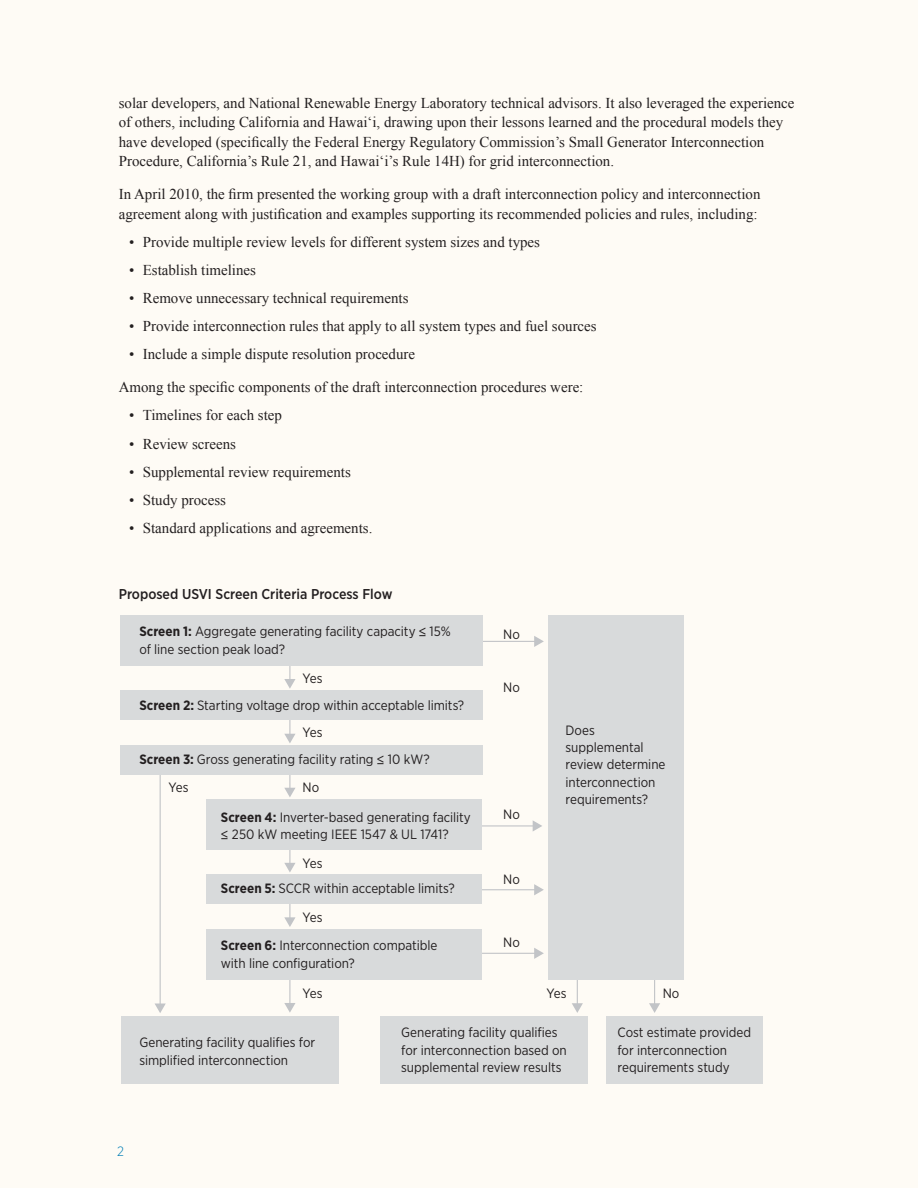
<style>
.page{position:relative;width:918px;height:1188px;background:#fefbf5}
.page>*{position:absolute;margin:0;border:0;box-sizing:border-box;transform-origin:0 0}
.body_text{font:15px/19.5px "Times New Roman";color:#231f20}
.body_text_-_before_b{font:15px/19.5px "Times New Roman";color:#231f20}
.t1{font:500 14.25px "Gotham Narrow";color:#231f20}
.t2{font:13.5px/17.2px "Gotham Narrow";letter-spacing:-.005em;color:#231f20}
.t3{font:300 13.5px "Gotham Narrow";color:#007db5}
.s1{font-weight:700}
.s2{font-family:"Helvetica Neue LT Std";font-weight:700}
</style>
<div class="page">
<hr style="left:338px;top:641px;width:198px;height:1px;background:#c2c4c7">
<svg style="left:534px;top:636px;width:10px;height:11px"></svg>
<hr style="left:337px;top:825px;width:197px;height:2px;background:#c2c4c7">
<svg style="left:533px;top:820px;width:9px;height:11px"></svg>
<hr style="left:338px;top:889px;width:198px;height:1px;background:#c2c4c7">
<svg style="left:534px;top:884px;width:10px;height:11px"></svg>
<hr style="left:338px;top:953px;width:198px;height:1px;background:#c2c4c7">
<svg style="left:534px;top:948px;width:10px;height:11px"></svg>
<hr style="left:160px;top:769px;width:1px;height:236px;background:#c2c4c7">
<svg style="left:155px;top:1004px;width:11px;height:9px"></svg>
<hr style="left:289px;top:970px;width:1px;height:35px;background:#c2c4c7">
<svg style="left:284px;top:1003px;width:12px;height:10px"></svg>
<hr style="left:577px;top:973px;width:1px;height:32px;background:#c2c4c7">
<svg style="left:572px;top:1003px;width:11px;height:10px"></svg>
<hr style="left:654px;top:973px;width:1px;height:32px;background:#c2c4c7">
<svg style="left:649px;top:1003px;width:11px;height:10px"></svg>
<svg style="left:284px;top:904px;width:12px;height:23px"></svg>
<svg style="left:284px;top:850px;width:11px;height:22px"></svg>
<svg style="left:284px;top:775px;width:11px;height:22px"></svg>
<svg style="left:284px;top:720px;width:11px;height:23px"></svg>
<hr style="left:289px;top:651px;width:1px;height:30px;background:#c2c4c7">
<svg style="left:284px;top:679px;width:12px;height:10px"></svg>
<div style="left:120px;top:615px;width:362px;height:51px;background:#d8dadb"></div>
<div style="left:120px;top:745px;width:362px;height:30px;background:#d8dadb"></div>
<div style="left:120px;top:691px;width:362px;height:29px;background:#d8dadb"></div>
<div style="left:207px;top:799px;width:275px;height:51px;background:#d8dadb"></div>
<div style="left:207px;top:874px;width:275px;height:30px;background:#d8dadb"></div>
<div style="left:207px;top:929px;width:275px;height:51px;background:#d8dadb"></div>
<div style="left:121px;top:1016px;width:218px;height:68px;background:#d8dadb"></div>
<div style="left:380px;top:1016px;width:208px;height:68px;background:#d8dadb"></div>
<div style="left:548px;top:615px;width:135px;height:365px;background:#d8dadb"></div>
<div style="left:606px;top:1016px;width:157px;height:68px;background:#d8dadb"></div>
<p class="body_text" style="left:119px;top:93px;width:677px">solar developers, and National Renewable Energy Laboratory technical advisors. It also leveraged the experience of others, including California and Hawaiʻi, drawing upon their lessons learned and the procedural models they have developed (specifically the Federal Energy Regulatory Commission’s Small Generator Interconnection Procedure, California’s Rule 21, and Hawaiʻi’s Rule 14H) for grid interconnection.</p>
<p class="body_text_-_before_b" style="left:119px;top:184px;width:643px">In April 2010, the firm presented the working group with a draft interconnection policy and interconnection agreement along with justification and examples supporting its recommended policies and rules, including:</p>
<p class="body_text" style="left:129px;top:232px;width:412px">• Provide multiple review levels for different system sizes and types</p>
<p class="body_text" style="left:129px;top:260px;width:128px">• Establish timelines</p>
<p class="body_text" style="left:129px;top:288px;width:281px">• Remove unnecessary technical requirements</p>
<p class="body_text" style="left:129px;top:316px;width:469px">• Provide interconnection rules that apply to all system types and fuel sources</p>
<p class="body_text" style="left:129px;top:344px;width:287px">• Include a simple dispute resolution procedure</p>
<p class="body_text_-_before_b" style="left:119px;top:377px;width:466px">Among the specific components of the draft interconnection procedures were:</p>
<p class="body_text" style="left:129px;top:405px;width:154px">• Timelines for each step</p>
<p class="body_text" style="left:129px;top:434px;width:108px">• Review screens</p>
<p class="body_text" style="left:129px;top:462px;width:223px">• Supplemental review requirements</p>
<p class="body_text" style="left:129px;top:490px;width:98px">• Study process</p>
<p class="body_text" style="left:129px;top:518px;width:245px">• Standard applications and agreements.</p>
<p class="t1" style="left:119px;top:585px;width:275px">Proposed USVI Screen Criteria Process Flow</p>
<p class="t2" style="left:139px;top:623px;width:313px"><span class="s1">Screen 1:</span> Aggregate generating facility capacity <span class="s2">≤</span> 15% of line section peak load?</p>
<p class="t2" style="left:503px;top:625px;width:18px">No</p>
<p class="t2" style="left:503px;top:678px;width:18px">No</p>
<p class="t2" style="left:303px;top:669px;width:22px">Yes</p>
<p class="t2" style="left:139px;top:696px;width:326px"><span class="s1">Screen 2:</span> Starting voltage drop within acceptable limits?</p>
<p class="t2" style="left:303px;top:724px;width:22px">Yes</p>
<p class="t2" style="left:139px;top:750px;width:292px"><span class="s1">Screen 3:</span> Gross generating facility rating <span class="s2">≤</span> 10 kW?</p>
<p class="t2" style="left:168px;top:778px;width:22px">Yes</p>
<p class="t2" style="left:303px;top:778px;width:18px">No</p>
<p class="t2" style="left:221px;top:808px;width:251px"><span class="s1">Screen 4:</span> Inverter-based generating facility <span class="s2">≤</span> 250 kW meeting IEEE 1547 &amp; UL 1741?</p>
<p class="t2" style="left:303px;top:854px;width:22px">Yes</p>
<p class="t2" style="left:221px;top:880px;width:235px"><span class="s1">Screen 5:</span> SCCR within acceptable limits?</p>
<p class="t2" style="left:303px;top:908px;width:22px">Yes</p>
<p class="t2" style="left:221px;top:937px;width:218px"><span class="s1">Screen 6:</span> Interconnection compatible with line configuration?</p>
<p class="t2" style="left:503px;top:806px;width:18px">No</p>
<p class="t2" style="left:503px;top:870px;width:18px">No</p>
<p class="t2" style="left:503px;top:933px;width:18px">No</p>
<p class="t2" style="left:566px;top:721px;width:101px">Does supplemental review determine interconnection requirements?</p>
<p class="t2" style="left:303px;top:985px;width:22px">Yes</p>
<p class="t2" style="left:547px;top:985px;width:22px">Yes</p>
<p class="t2" style="left:663px;top:985px;width:18px">No</p>
<p class="t2" style="left:139px;top:1034px;width:177px">Generating facility qualifies for simplified interconnection</p>
<p class="t2" style="left:401px;top:1024px;width:167px">Generating facility qualifies for interconnection based on supplemental review results</p>
<p class="t2" style="left:618px;top:1024px;width:135px">Cost estimate provided for interconnection requirements study</p>
<p class="t3" style="left:117px;top:1143px;width:8px">2</p>
</div>
